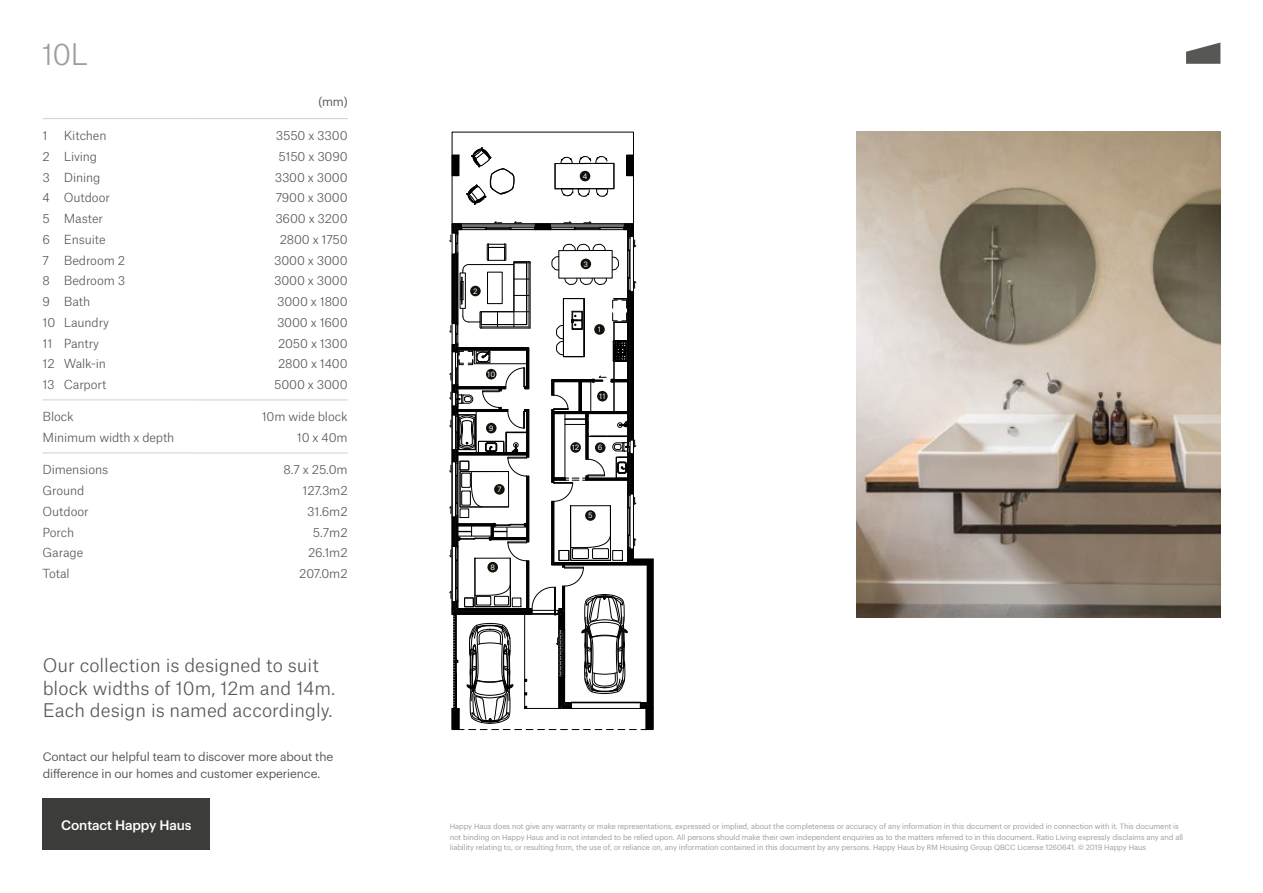
<style>
.page{position:relative;width:1263px;height:893px;background:#fff}
.page>*{position:absolute;margin:0;border:0;box-sizing:border-box;transform-origin:0 0}
.t1{font:300 28.5px "Atlas Grotesk";color:#9d9d9c}
.t2{font:300 18px/22.5px "Atlas Grotesk";color:#575756}
.t3{font:500 13.5px "Graphik";letter-spacing:-.01em;color:#fff}
.t4{font:300 12px/20.7px "Atlas Grotesk";letter-spacing:-.01em;color:#575756}
.t5{font:12px/16.5px "Graphik";letter-spacing:-.01em;color:#575756}
.t6{font:7.5px/10.5px "Graphik";letter-spacing:-.01em;color:#9d9d9c}
.t7{font:7.35px "Atlas Grotesk";color:#fff}
</style>
<div class="page">
<div style="left:43px;top:798px;width:167px;height:52px;background:#3c3c3b"></div>
<svg style="left:1186px;top:43px;width:34px;height:21px"></svg>
<hr style="left:195px;top:118px;width:153px;height:1px;background:#d0d0d0">
<hr style="left:195px;top:400px;width:153px;height:1px;background:#d0d0d0">
<hr style="left:195px;top:453px;width:153px;height:1px;background:#d0d0d0">
<hr style="left:43px;top:118px;width:152px;height:1px;background:#d0d0d0">
<hr style="left:43px;top:400px;width:152px;height:1px;background:#d0d0d0">
<hr style="left:43px;top:453px;width:152px;height:1px;background:#d0d0d0">
<svg style="left:554px;top:156px;width:60px;height:41px"></svg>
<svg style="left:467px;top:148px;width:47px;height:57px"></svg>
<svg style="left:451px;top:154px;width:9px;height:22px"></svg>
<svg style="left:626px;top:155px;width:8px;height:21px"></svg>
<svg style="left:449px;top:221px;width:205px;height:510px"></svg>
<hr style="left:527px;top:708px;width:32px;height:1px;background:#000">
<hr style="left:524px;top:614px;width:1px;height:94px;background:#000">
<hr style="left:628px;top:158px;width:3px;height:16px;background:#000">
<hr style="left:454px;top:157px;width:3px;height:17px;background:#000">
<hr style="left:454px;top:710px;width:3px;height:18px;background:#000">
<div style="left:647px;top:706px;width:5px;height:22px;background:#000"></div>
<div style="left:594px;top:324px;width:11px;height:11px;background:#12110b;border-radius:50%"></div>
<div style="left:470px;top:286px;width:11px;height:10px;background:#12110b;border-radius:50%"></div>
<div style="left:581px;top:259px;width:10px;height:10px;background:#12110b;border-radius:50%"></div>
<div style="left:580px;top:171px;width:10px;height:10px;background:#12110b;border-radius:50%"></div>
<div style="left:585px;top:510px;width:11px;height:11px;background:#12110b;border-radius:50%"></div>
<div style="left:595px;top:442px;width:10px;height:11px;background:#12110b;border-radius:50%"></div>
<div style="left:494px;top:484px;width:11px;height:11px;background:#12110b;border-radius:50%"></div>
<div style="left:487px;top:562px;width:11px;height:10px;background:#12110b;border-radius:50%"></div>
<div style="left:486px;top:423px;width:10px;height:10px;background:#12110b;border-radius:50%"></div>
<div style="left:486px;top:369px;width:10px;height:10px;background:#12110b;border-radius:50%"></div>
<div style="left:597px;top:391px;width:11px;height:10px;background:#12110b;border-radius:50%"></div>
<div style="left:570px;top:442px;width:11px;height:11px;background:#12110b;border-radius:50%"></div>
<img style="left:856px;top:132px;width:364px;height:485px">
<h1 class="t1" style="left:41px;top:31px;width:48px">10L</h1>
<h3 class="t4" style="left:43px;top:124px;width:84px;text-indent:21px">Kitchen<br>2 Living<br>3 Dining<br>4 Outdoor<br>5 Master<br>6 Ensuite<br>7 Bedroom 2<br>8 Bedroom 3<br>9 Bath<br>10 Laundry<br>11 Pantry<br>12 Walk-in<br>13 Carport</h3>
<h3 class="t4" style="left:43px;top:405px;width:133px">Block<br>Minimum width x depth</h3>
<h3 class="t4" style="left:43px;top:458px;width:67px">Dimensions<br>Ground<br>Outdoor<br>Porch<br>Garage<br>Total</h3>
<h3 class="t4" style="left:43px;top:124px;width:7px">1</h3>
<h3 class="t5" style="left:318px;top:92px;width:31px">(mm)</h3>
<h3 class="t4" style="left:274px;top:124px;width:75px;text-align:center">3550 x 3300<br>5150 x 3090<br>3300 x 3000<br>7900 x 3000<br>3600 x 3200<br>2800 x 1750<br>3000 x 3000<br>3000 x 3000<br>3000 x 1800<br>3000 x 1600<br>2050 x 1300<br>2800 x 1400<br>5000 x 3000</h3>
<h3 class="t4" style="left:262px;top:405px;width:87px;text-align:right">10m wide block<br>10 x 40m</h3>
<h3 class="t4" style="left:283px;top:458px;width:66px;text-align:right">8.7 x 25.0m<br>127.3m2<br>31.6m2<br>5.7m2<br>26.1m2<br>207.0m2</h3>
<h2 class="t2" style="left:43px;top:652px;width:294px">Our collection is designed to suit block widths of 10m, 12m and 14m.<br>Each design is named accordingly.</h2>
<h3 class="t5" style="left:43px;top:747px;width:292px">Contact our helpful team to discover more about the difference in our homes and customer experience.</h3>
<p class="t7" style="left:473px;top:285px;width:6px">2</p>
<p class="t7" style="left:487px;top:368px;width:9px">10</p>
<p class="t7" style="left:489px;top:422px;width:6px">9</p>
<p class="t7" style="left:497px;top:483px;width:5px">7</p>
<p class="t7" style="left:490px;top:561px;width:6px">8</p>
<p class="t7" style="left:583px;top:170px;width:6px">4</p>
<p class="t7" style="left:583px;top:258px;width:6px">3</p>
<p class="t7" style="left:598px;top:323px;width:5px">1</p>
<p class="t7" style="left:572px;top:441px;width:9px">12</p>
<p class="t7" style="left:599px;top:390px;width:8px">11</p>
<p class="t7" style="left:598px;top:442px;width:6px">6</p>
<p class="t7" style="left:588px;top:510px;width:6px">5</p>
<h3 class="t3" style="left:61px;top:815px;width:132px">Contact Happy Haus</h3>
<p class="t6" style="left:450px;top:821px;width:735px">Happy Haus does not give any warranty or make representations, expressed or implied, about the completeness or accuracy of any information in this document or provided in connection with it. This document is not binding on Happy Haus and is not intended to be relied upon. All persons should make their own independent enquiries as to the matters referred to in this document. Ratio Living expressly disclaims any and all liability relating to, or resulting from, the use of, or reliance on, any information contained in this document by any persons. Happy Haus by RM Housing Group QBCC License 1260641. © 2019 Happy Haus</p>
</div>
